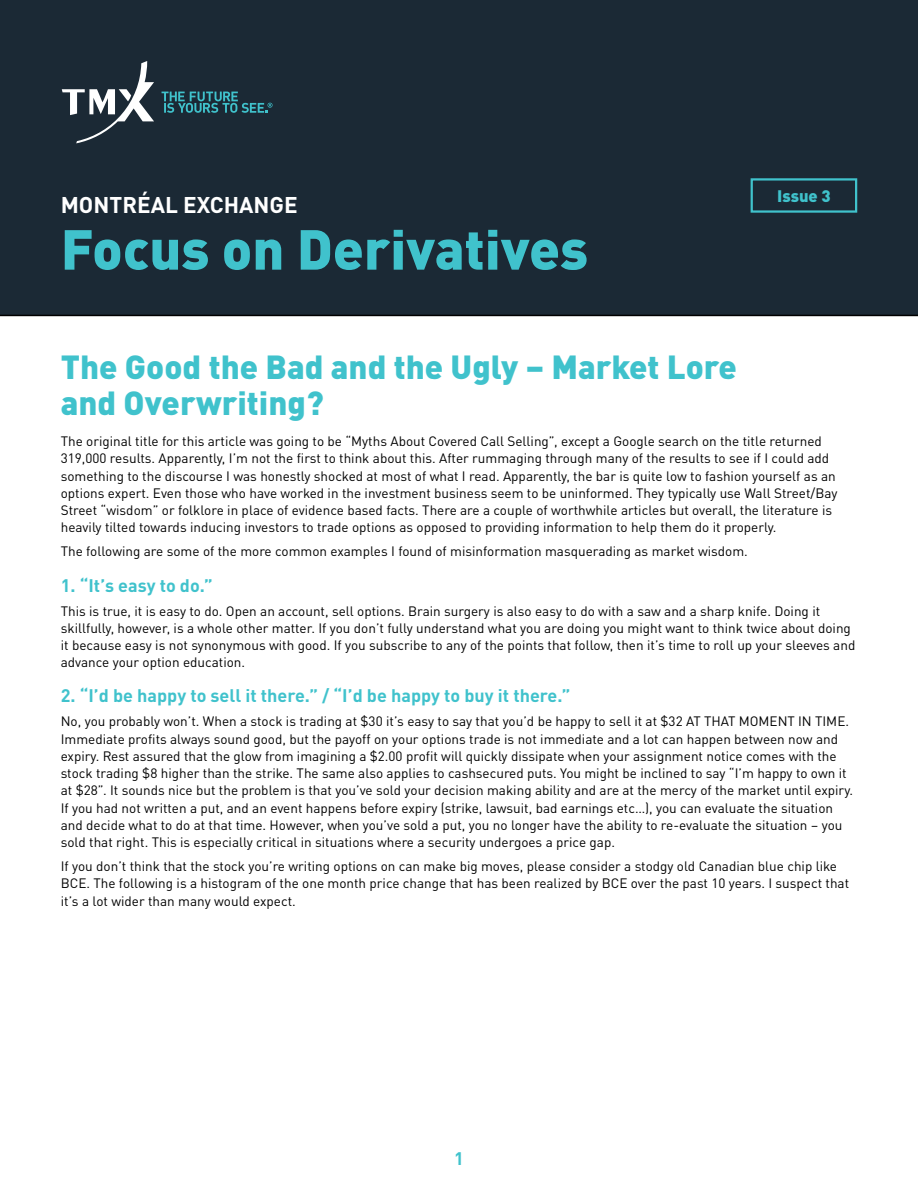
<style>
.page{position:relative;width:918px;height:1188px;background:#fff}
.page>*{position:absolute;margin:0;border:0;box-sizing:border-box;transform-origin:0 0}
.t1{font:900 55.5px "DIN Pro";color:#40c2cc}
.t2{font:900 33px/36px "DIN Pro";color:#40c2cc}
.t3{font:700 22.5px "DIN Pro";color:#fff}
.t4{font:700 18px "DIN Pro";color:#40c2cc}
.t5{font:900 16.5px "DIN Pro";color:#40c2cc}
.t6{font:13.5px/17.2px "DIN Pro";color:#000}
</style>
<div class="page">
<div style="left:0;top:0;width:918px;height:316px;background:#1b2935"></div>
<svg style="left:62px;top:61px;width:92px;height:82px"></svg>
<svg style="left:162px;top:92px;width:111px;height:21px;background:#265b66"></svg>
<div style="left:751px;top:178px;width:106px;height:35px;border:2px solid #40c2cc"></div>
<h3 class="t3" style="left:61px;top:187px;width:239px">MONTRÉAL EXCHANGE</h3>
<h1 class="t1" style="left:61px;top:205px;width:529px">Focus on Derivatives</h1>
<p class="t5" style="left:777px;top:183px;width:55px">Issue 3</p>
<h2 class="t2" style="left:61px;top:347px;width:678px">The Good the Bad and the Ugly – Market Lore and Overwriting?</h2>
<p class="t6" style="left:61px;top:432px;width:778px">The original title for this article was going to be “Myths About Covered Call Selling”, except a Google search on the title returned 319,000 results. Apparently, I’m not the first to think about this. After rummaging through many of the results to see if I could add something to the discourse I was honestly shocked at most of what I read. Apparently, the bar is quite low to fashion yourself as an options expert. Even those who have worked in the investment business seem to be uninformed. They typically use Wall Street/Bay Street “wisdom” or folklore in place of evidence based facts. There are a couple of worthwhile articles but overall, the literature is heavily tilted towards inducing investors to trade options as opposed to providing information to help them do it properly.</p>
<p class="t6" style="left:61px;top:542px;width:689px">The following are some of the more common examples I found of misinformation masquerading as market wisdom.</p>
<h3 class="t4" style="left:61px;top:571px;width:154px">1. “It’s easy to do.”</h3>
<p class="t6" style="left:61px;top:601px;width:796px">This is true, it is easy to do. Open an account, sell options. Brain surgery is also easy to do with a saw and a sharp knife. Doing it skillfully, however, is a whole other matter. If you don’t fully understand what you are doing you might want to think twice about doing it because easy is not synonymous with good. If you subscribe to any of the points that follow, then it’s time to roll up your sleeves and advance your option education.</p>
<h3 class="t4" style="left:61px;top:682px;width:511px">2. “I’d be happy to sell it there.” / “I’d be happy to buy it there.”</h3>
<p class="t6" style="left:61px;top:712px;width:794px">No, you probably won’t. When a stock is trading at $30 it’s easy to say that you’d be happy to sell it at $32 AT THAT MOMENT IN TIME.<br>Immediate profits always sound good, but the payoff on your options trade is not immediate and a lot can happen between now and expiry. Rest assured that the glow from imagining a $2.00 profit will quickly dissipate when your assignment notice comes with the stock trading $8 higher than the strike. The same also applies to cashsecured puts. You might be inclined to say “I’m happy to own it at $28”. It sounds nice but the problem is that you’ve sold your decision making ability and are at the mercy of the market until expiry.<br>If you had not written a put, and an event happens before expiry (strike, lawsuit, bad earnings etc…), you can evaluate the situation and decide what to do at that time. However, when you’ve sold a put, you no longer have the ability to re-evaluate the situation – you sold that right. This is especially critical in situations where a security undergoes a price gap.</p>
<p class="t6" style="left:61px;top:857px;width:790px">If you don’t think that the stock you’re writing options on can make big moves, please consider a stodgy old Canadian blue chip like<br>BCE. The following is a histogram of the one month price change that has been realized by BCE over the past 10 years. I suspect that it’s a lot wider than many would expect.</p>
<h3 class="t4" style="left:454px;top:1144px;width:11px">1</h3>
</div>
